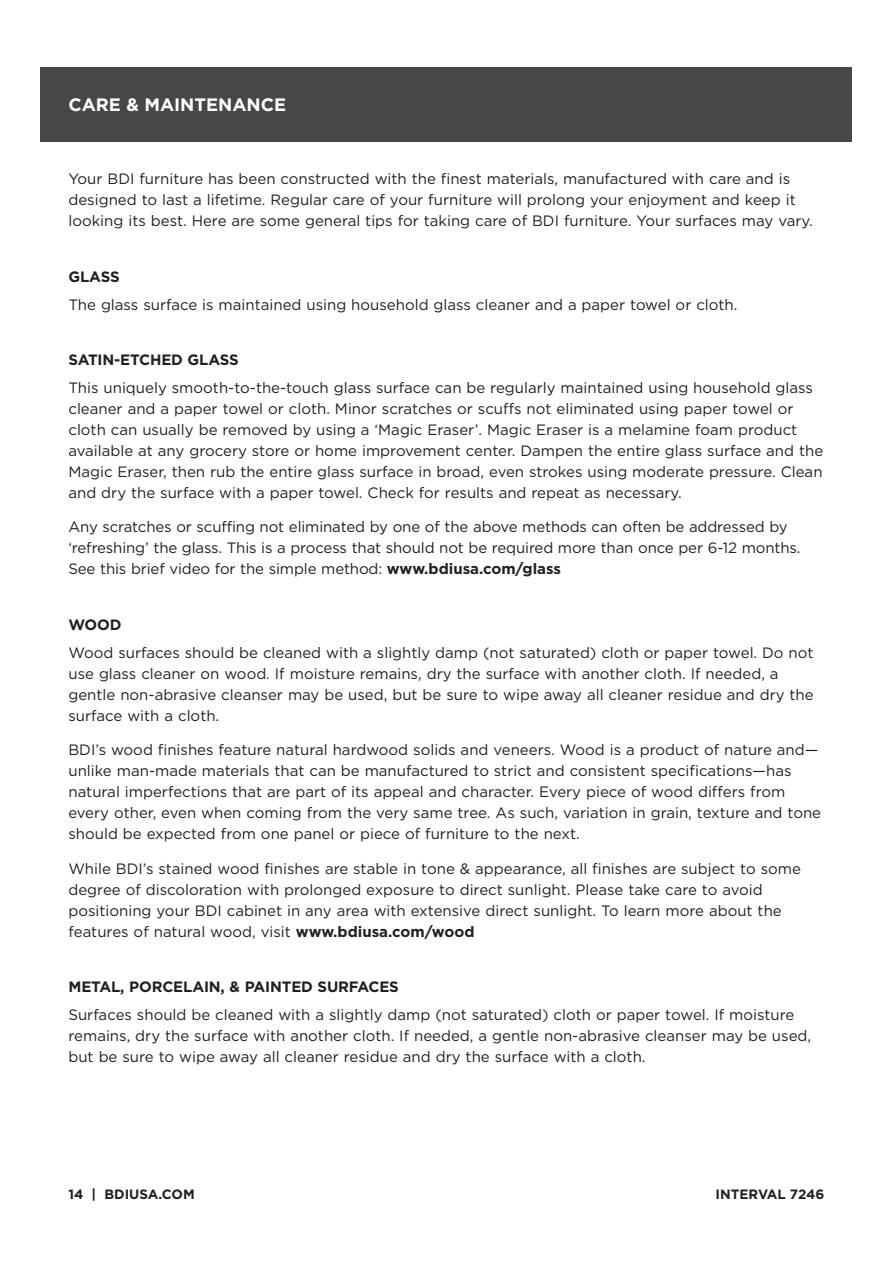
<style>
.page{position:relative;width:893px;height:1263px;background:#fff}
.page>*{position:absolute;margin:0;border:0;box-sizing:border-box;transform-origin:0 0}
.t1{font:700 18px "Gotham";color:#fff}
.t2{font:15px/21px "Gotham";color:#231f20}
.t3{font:700 15px "Gotham";letter-spacing:-.01em;color:#231f20}
.t4{font:700 13.5px "Gotham";color:#231f20}
.s1{font-weight:700}
</style>
<div class="page">
<div style="left:40px;top:68px;width:812px;height:74px;background:#464748"></div>
<p class="t1" style="left:68px;top:93px;width:219px">CARE &amp; MAINTENANCE</p>
<p class="t2" style="left:68px;top:168px;width:746px">Your BDI furniture has been constructed with the finest materials, manufactured with care and is designed to last a lifetime. Regular care of your furniture will prolong your enjoyment and keep it looking its best. Here are some general tips for taking care of BDI furniture. Your surfaces may vary.</p>
<p class="t3" style="left:68px;top:267px;width:53px">GLASS</p>
<p class="t2" style="left:68px;top:294px;width:671px">The glass surface is maintained using household glass cleaner and a paper towel or cloth.</p>
<p class="t3" style="left:68px;top:350px;width:172px">SATIN-ETCHED GLASS</p>
<p class="t2" style="left:68px;top:377px;width:756px">This uniquely smooth-to-the-touch glass surface can be regularly maintained using household glass cleaner and a paper towel or cloth. Minor scratches or scuffs not eliminated using paper towel or cloth can usually be removed by using a ‘Magic Eraser’. Magic Eraser is a melamine foam product available at any grocery store or home improvement center. Dampen the entire glass surface and the Magic Eraser, then rub the entire glass surface in broad, even strokes using moderate pressure. Clean and dry the surface with a paper towel. Check for results and repeat as necessary.</p>
<p class="t2" style="left:68px;top:516px;width:733px">Any scratches or scuffing not eliminated by one of the above methods can often be addressed by ‘refreshing’ the glass. This is a process that should not be required more than once per 6-12 months.<br>See this brief video for the simple method: <span class="s1">www.bdiusa.com/glass</span></p>
<p class="t3" style="left:68px;top:615px;width:55px">WOOD</p>
<p class="t2" style="left:68px;top:642px;width:747px">Wood surfaces should be cleaned with a slightly damp (not saturated) cloth or paper towel. Do not use glass cleaner on wood. If moisture remains, dry the surface with another cloth. If needed, a gentle non-abrasive cleanser may be used, but be sure to wipe away all cleaner residue and dry the surface with a cloth.</p>
<p class="t2" style="left:68px;top:739px;width:754px">BDI’s wood finishes feature natural hardwood solids and veneers. Wood is a product of nature and— unlike man-made materials that can be manufactured to strict and consistent specifications—has natural imperfections that are part of its appeal and character. Every piece of wood differs from every other, even when coming from the very same tree. As such, variation in grain, texture and tone should be expected from one panel or piece of furniture to the next.</p>
<p class="t2" style="left:68px;top:858px;width:734px">While BDI’s stained wood finishes are stable in tone &amp; appearance, all finishes are subject to some degree of discoloration with prolonged exposure to direct sunlight. Please take care to avoid positioning your BDI cabinet in any area with extensive direct sunlight. To learn more about the features of natural wood, visit <span class="s1">www.bdiusa.com/wood</span></p>
<p class="t3" style="left:68px;top:977px;width:332px">METAL, PORCELAIN, &amp; PAINTED SURFACES</p>
<p class="t2" style="left:68px;top:1004px;width:744px">Surfaces should be cleaned with a slightly damp (not saturated) cloth or paper towel. If moisture remains, dry the surface with another cloth. If needed, a gentle non-abrasive cleanser may be used, but be sure to wipe away all cleaner residue and dry the surface with a cloth.</p>
<p class="t4" style="left:68px;top:1185px;width:128px">14 | BDIUSA.COM</p>
<p class="t4" style="left:716px;top:1185px;width:110px">INTERVAL 7246</p>
</div>
